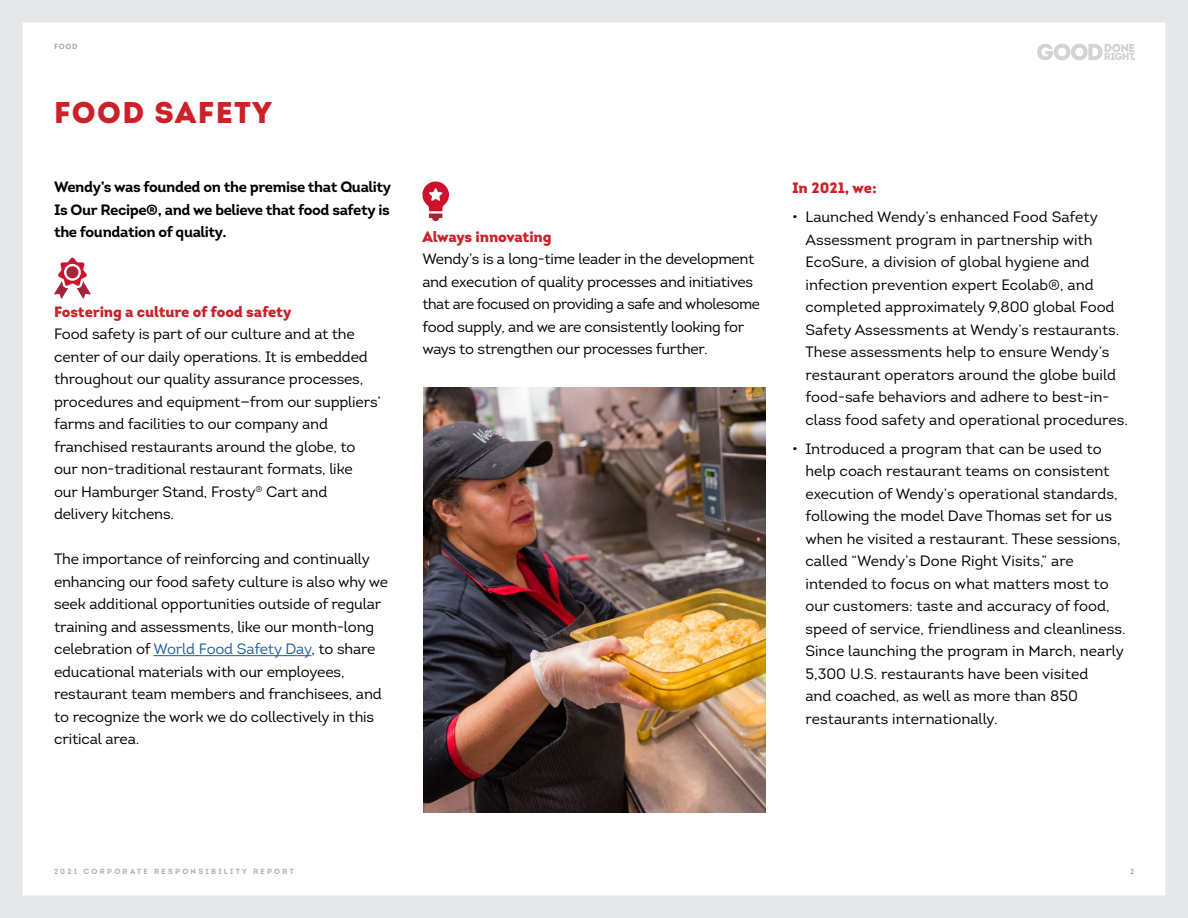
<style>
.page{position:relative;width:1188px;height:918px;background:#fff}
.page>*{position:absolute;margin:0;border:0;box-sizing:border-box;transform-origin:0 0}
.t1{font:900 30px "Intro";letter-spacing:.05em;color:#cc2129}
.t2{font:15px/22.5px "Intro";letter-spacing:-.01em;color:#000}
.t3{font:700 15px/22.5px "Intro";letter-spacing:-.025em;color:#000;text-align:justify}
.t4{font:900 15px "Intro";letter-spacing:-.01em;color:#cc2129}
.t5{font:700 7.5px "Intro";letter-spacing:.3em;color:#b1aeae}
.t6{font:700 7.5px "Intro";color:#a7a9ac}
.s1{color:#215e9e}
</style>
<div class="page">
<svg style="left:1037px;top:44px;width:97px;height:16px"></svg>
<hr style="left:153px;top:655px;width:159px;height:1px;background:#215e9e">
<svg style="left:54px;top:258px;width:37px;height:41px"></svg>
<svg style="left:422px;top:181px;width:27px;height:40px"></svg>
<img style="left:423px;top:388px;width:343px;height:424px">
<div style="left:0;top:0;width:1188px;height:918px;border:22px solid #e6e7e8"></div>
<p class="t6" style="left:54px;top:42px;width:25px">FOOD</p>
<h1 class="t1" style="left:54px;top:93px;width:219px">FOOD SAFETY</h1>
<p class="t3" style="left:54px;top:176px;width:339px">Wendy’s was founded on the premise that Quality Is Our Recipe®, and we believe that food safety is the foundation of quality.</p>
<p class="t4" style="left:54px;top:302px;width:239px">Fostering a culture of food safety</p>
<p class="t2" style="left:54px;top:323px;width:328px">Food safety is part of our culture and at the center of our daily operations. It is embedded throughout our quality assurance processes, procedures and equipment—from our suppliers’ farms and facilities to our company and franchised restaurants around the globe, to our non-traditional restaurant formats, like<br>our Hamburger Stand, Frosty<sup>®</sup> Cart and delivery kitchens.</p>
<p class="t2" style="left:54px;top:548px;width:336px">The importance of reinforcing and continually enhancing our food safety culture is also why we seek additional opportunities outside of regular training and assessments, like our month-long celebration of <span class="s1">World Food Safety Day</span>, to share educational materials with our employees, restaurant team members and franchisees, and to recognize the work we do collectively in this critical area.</p>
<p class="t4" style="left:422px;top:227px;width:131px">Always innovating</p>
<p class="t2" style="left:422px;top:248px;width:339px">Wendy’s is a long-time leader in the development and execution of quality processes and initiatives that are focused on providing a safe and wholesome food supply, and we are consistently looking for ways to strengthen our processes further.</p>
<p class="t4" style="left:792px;top:178px;width:86px">In 2021, we:</p>
<p class="t2" style="left:806px;top:205px;width:324px;text-indent:-14px">• Launched Wendy’s enhanced Food Safety Assessment program in partnership with EcoSure, a division of global hygiene and infection prevention expert Ecolab®, and completed approximately 9,800 global Food Safety Assessments at Wendy’s restaurants.<br>These assessments help to ensure Wendy’s restaurant operators around the globe build food-safe behaviors and adhere to best-in&shy;class food safety and operational procedures.</p>
<p class="t2" style="left:806px;top:437px;width:322px;text-indent:-14px">• Introduced a program that can be used to help coach restaurant teams on consistent execution of Wendy’s operational standards, following the model Dave Thomas set for us when he visited a restaurant. These sessions, called “Wendy’s Done Right Visits,” are intended to focus on what matters most to our customers: taste and accuracy of food, speed of service, friendliness and cleanliness.<br>Since launching the program in March, nearly 5,300 U.S. restaurants have been visited<br>and coached, as well as more than 850 restaurants internationally.</p>
<p class="t5" style="left:54px;top:867px;width:241px">2021 CORPORATE RESPONSIBILITY REPORT</p>
<p class="t6" style="left:1130px;top:867px;width:6px">2</p>
</div>
